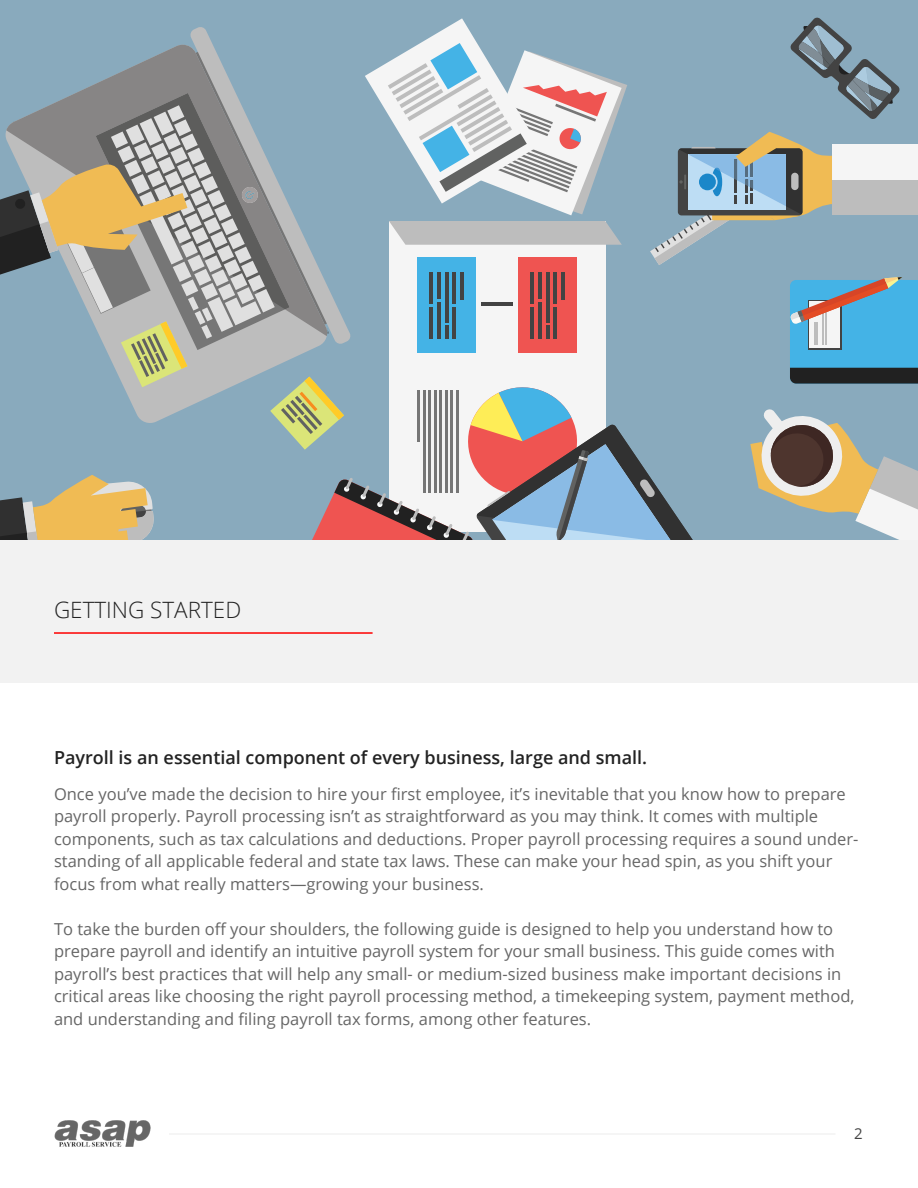
<style>
.page{position:relative;width:918px;height:1188px;background:#fff}
.page>*{position:absolute;margin:0;border:0;box-sizing:border-box;transform-origin:0 0}
.t1{font:300 22.5px "Open Sans";color:#222}
.t2{font:600 18px "Open Sans";color:#222}
.t3{font:16.5px/22.5px "Open Sans";color:#666}
.t4{font:15px "Open Sans";color:#444}
</style>
<div class="page">
<img style="left:54px;top:1120px;width:96px;height:27px">
<hr style="left:169px;top:1133px;width:666px;height:2px;background:#f2f2f2">
<div style="left:0;top:540px;width:918px;height:143px;background:#f2f2f2"></div>
<hr style="left:54px;top:632px;width:319px;height:2px;background:#fe0000">
<div style="left:0;top:0;width:918px;height:540px;background:#89aabd"></div>
<svg style="left:0;top:17px;width:918px;height:523px"></svg>
<h1 class="t1" style="left:54px;top:594px;width:189px">GETTING STARTED</h1>
<p class="t2" style="left:54px;top:745px;width:595px">Payroll is an essential component of every business, large and small.</p>
<p class="t3" style="left:54px;top:782px;width:806px">Once you’ve made the decision to hire your first employee, it’s inevitable that you know how to prepare payroll properly. Payroll processing isn’t as straightforward as you may think. It comes with multiple components, such as tax calculations and deductions. Proper payroll processing requires a sound under&shy;standing of all applicable federal and state tax laws. These can make your head spin, as you shift your focus from what really matters—growing your business.</p>
<p class="t3" style="left:54px;top:917px;width:802px">To take the burden off your shoulders, the following guide is designed to help you understand how to prepare payroll and identify an intuitive payroll system for your small business. This guide comes with payroll’s best practices that will help any small- or medium-sized business make important decisions in critical areas like choosing the right payroll processing method, a timekeeping system, payment method, and understanding and filing payroll tax forms, among other features.</p>
<p class="t4" style="left:854px;top:1123px;width:10px">2</p>
</div>
